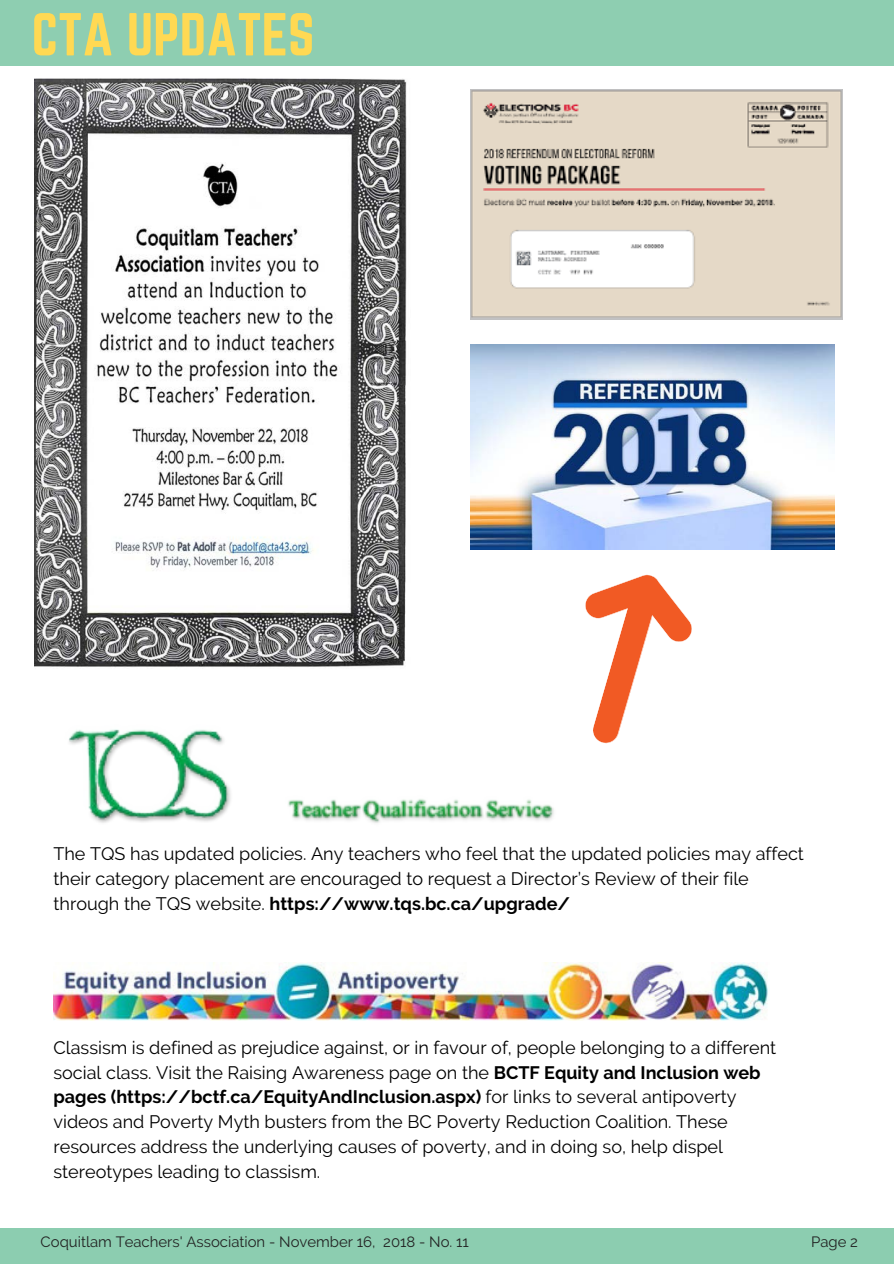
<style>
.page{position:relative;width:894px;height:1264px;background:#fff}
.page>*{position:absolute;margin:0;border:0;box-sizing:border-box;transform-origin:0 0}
.t1{font:52.95px "Norwester";color:#ffd953}
.t2{font:18px/24.8px "Raleway";color:#000}
.t3{font:14.85px "Raleway";color:#222}
.s1{font-weight:700}
</style>
<div class="page">
<div style="left:0;top:1228px;width:893px;height:35px;background:#8ccdb0"></div>
<div style="left:0;top:0;width:893px;height:66px;background:#8ccdb0"></div>
<img style="left:69px;top:729px;width:485px;height:94px">
<img style="left:35px;top:79px;width:372px;height:588px">
<img style="left:53px;top:962px;width:715px;height:58px">
<img style="left:470px;top:89px;width:372px;height:230px">
<img style="left:470px;top:344px;width:364px;height:205px">
<svg style="left:549px;top:574px;width:143px;height:184px"></svg>
<h1 class="t1" style="left:32px;top:9px;width:284px">CTA UPDATES</h1>
<p class="t2" style="left:53px;top:841px;width:751px">The TQS has updated policies. Any teachers who feel that the updated policies may affect their category placement are encouraged to request a Director’s Review of their file through the TQS website. <span class="s1">https://www.tqs.bc.ca/upgrade/</span></p>
<p class="t2" style="left:53px;top:1035px;width:724px">Classism is defined as prejudice against, or in favour of, people belonging to a different social class. Visit the Raising Awareness page on the <span class="s1">BCTF Equity and Inclusion web pages (https://bctf.ca/EquityAndInclusion.aspx)</span> for links to several antipoverty videos and Poverty Myth busters from the BC Poverty Reduction Coalition. These resources address the underlying causes of poverty, and in doing so, help dispel stereotypes leading to classism.</p>
<p class="t3" style="left:41px;top:1232px;width:429px">Coquitlam Teachers' Association - November 16, 2018 - No. 11</p>
<p class="t3" style="left:810px;top:1232px;width:48px">Page 2</p>
</div>
